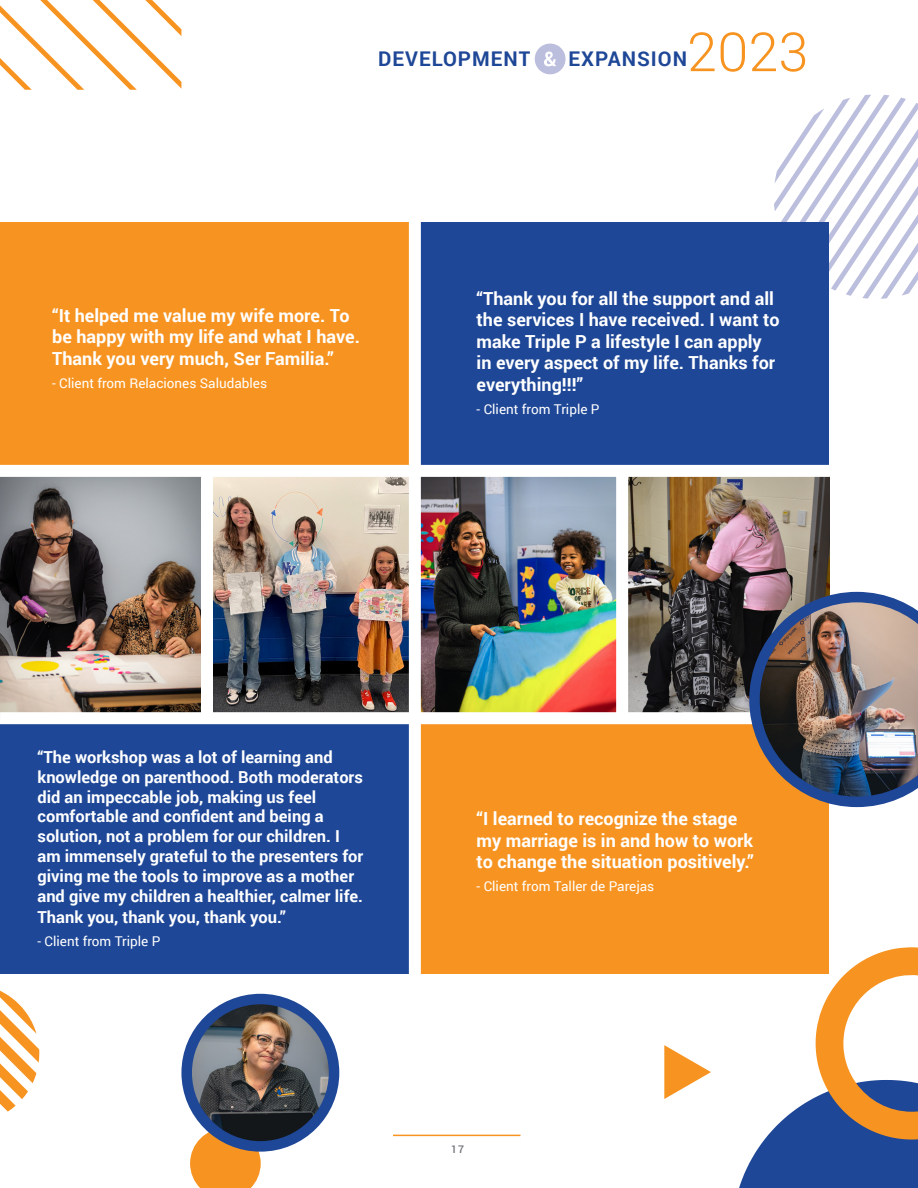
<style>
.page{position:relative;width:918px;height:1188px;background:#fff}
.page>*{position:absolute;margin:0;border:0;box-sizing:border-box;transform-origin:0 0}
.t1{font:300 54px "Roboto";color:#f79421}
.t2{font:700 20.25px "Roboto";letter-spacing:.05em;color:#1e4797}
.body_text{font:700 18px/21.6px "Roboto";color:#fff}
.body_text-2{font:700 16.5px/19.8px "Roboto";color:#fff}
.body_text-3{font:13.5px "Roboto";color:#fff}
.t3{font:500 10.5px "Roboto";color:#6e6f72}
</style>
<div class="page">
<hr style="left:393px;top:1135px;width:127px;height:1px;background:#f79421">
<svg style="left:190px;top:1146px;width:71px;height:42px;background:#f79b30"></svg>
<svg style="left:774px;top:95px;width:144px;height:204px"></svg>
<svg style="left:739px;top:947px;width:179px;height:241px"></svg>
<svg style="left:0;top:990px;width:39px;height:122px"></svg>
<svg style="left:0;top:0;width:181px;height:90px"></svg>
<div style="left:414px;top:223px;width:415px;height:245px;background:#1e4797"></div>
<div style="left:1px;top:724px;width:414px;height:250px;background:#1e4797"></div>
<div style="left:0;top:223px;width:414px;height:245px;background:#f79421"></div>
<div style="left:414px;top:724px;width:415px;height:250px;background:#f79421"></div>
<img style="left:0;top:477px;width:201px;height:235px">
<img style="left:421px;top:477px;width:195px;height:235px">
<img style="left:213px;top:477px;width:196px;height:235px">
<img style="left:628px;top:477px;width:201px;height:235px">
<div style="left:409px;top:218px;width:12px;height:767px;background:#fff"></div>
<div style="left:0;top:465px;width:831px;height:12px;background:#fff"></div>
<svg style="left:664px;top:1045px;width:47px;height:54px"></svg>
<div style="left:535px;top:44px;width:31px;height:30px;background:#bcbedd;border-radius:50%"></div>
<svg style="left:544px;top:52px;width:12px;height:14px"></svg>
<img style="left:749px;top:592px;width:169px;height:215px">
<img style="left:187px;top:999px;width:147px;height:147px">
<div style="left:181px;top:994px;width:158px;height:158px;border:10px solid #1e4797;border-radius:50%"></div>
<p class="t1" style="left:687px;top:15px;width:123px">2023</p>
<p class="t2" style="left:378px;top:45px;width:154px">DEVELOPMENT</p>
<p class="t2" style="left:569px;top:45px;width:120px">EXPANSION</p>
<p class="body_text" style="left:52px;top:304px;width:309px">“It helped me value my wife more. To be happy with my life and what I have.<br>Thank you very much, Ser Familia.”</p>
<p class="body_text-3" style="left:52px;top:373px;width:216px">- Client from Relaciones Saludables</p>
<p class="body_text" style="left:477px;top:287px;width:304px">“Thank you for all the support and all the services I have received. I want to make Triple P a lifestyle I can apply in every aspect of my life. Thanks for everything!!!”</p>
<p class="body_text-3" style="left:477px;top:400px;width:124px">- Client from Triple P</p>
<p class="body_text-2" style="left:38px;top:747px;width:327px">“The workshop was a lot of learning and knowledge on parenthood. Both moderators did an impeccable job, making us feel comfortable and confident and being a solution, not a problem for our children. I am immensely grateful to the presenters for giving me the tools to improve as a mother and give my children a healthier, calmer life.</p>
<p class="body_text-2" style="left:38px;top:907px;width:250px">Thank you, thank you, thank you.”</p>
<p class="body_text-3" style="left:38px;top:932px;width:124px">- Client from Triple P</p>
<p class="body_text" style="left:477px;top:807px;width:279px">“I learned to recognize the stage my marriage is in and how to work to change the situation positively.”</p>
<p class="body_text-3" style="left:477px;top:877px;width:179px">- Client from Taller de Parejas</p>
<p class="t3" style="left:451px;top:1142px;width:14px">17</p>
</div>
